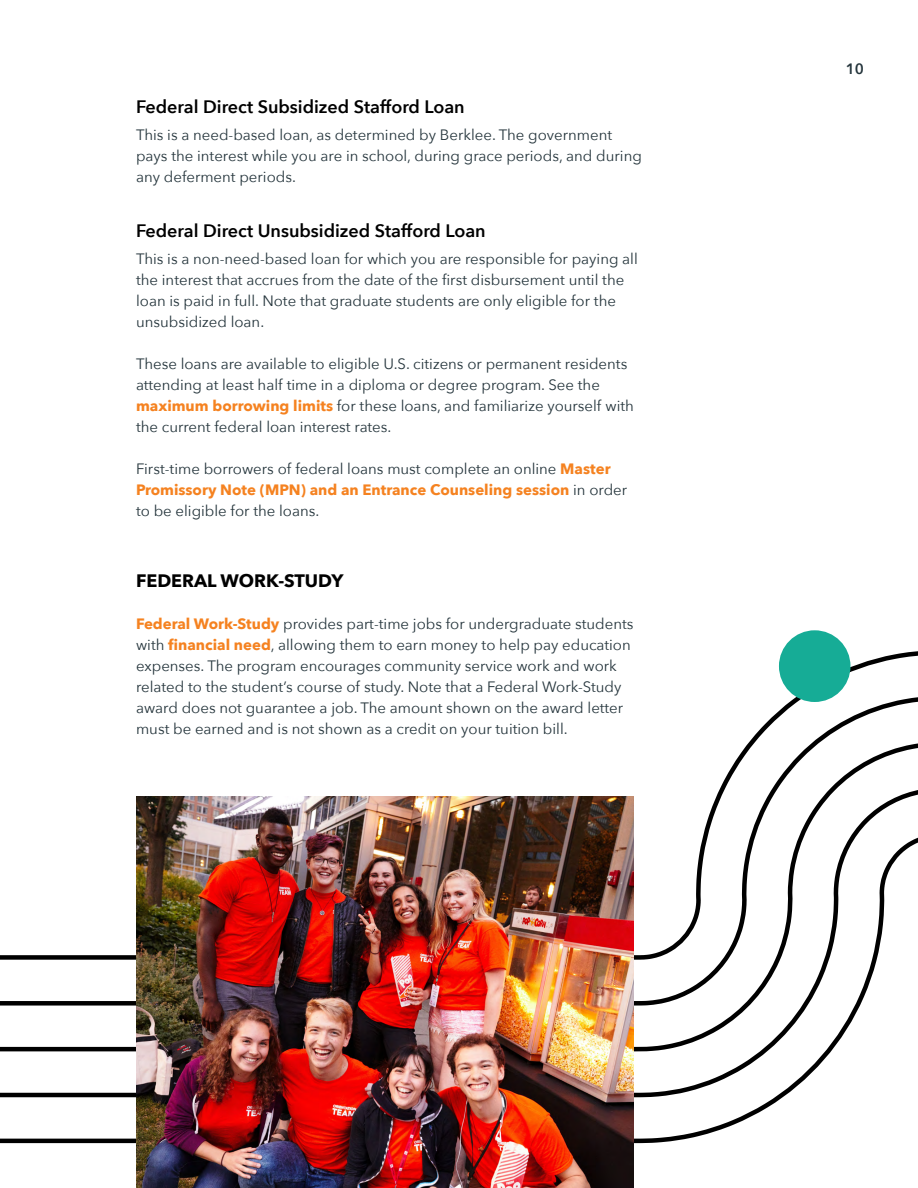
<style>
.page{position:relative;width:918px;height:1188px;background:#fff}
.page>*{position:absolute;margin:0;border:0;box-sizing:border-box;transform-origin:0 0}
.t1{font:600 18px "Avenir Next";color:#000}
.t2{font:700 18px "Avenir Next";color:#000}
.t3{font:15px/21px "Avenir Next";color:#25353c}
.t4{font:600 15px "Avenir Next";color:#25353c}
.s1{font-weight:700;color:#f58220}
</style>
<div class="page">
<svg style="left:0;top:630px;width:918px;height:514px"></svg>
<img style="left:136px;top:796px;width:498px;height:392px">
<div style="left:779px;top:630px;width:71px;height:72px;background:#16ac96;border-radius:50%"></div>
<p class="t1" style="left:136px;top:91px;width:330px">Federal Direct Subsidized Stafford Loan</p>
<p class="t3" style="left:136px;top:123px;width:507px">This is a need-based loan, as determined by Berklee. The government pays the interest while you are in school, during grace periods, and during any deferment periods.</p>
<p class="t1" style="left:136px;top:215px;width:351px">Federal Direct Unsubsidized Stafford Loan</p>
<p class="t3" style="left:136px;top:248px;width:503px">This is a non-need-based loan for which you are responsible for paying all the interest that accrues from the date of the first disbursement until the loan is paid in full. Note that graduate students are only eligible for the unsubsidized loan.</p>
<p class="t3" style="left:136px;top:353px;width:499px">These loans are available to eligible U.S. citizens or permanent residents attending at least half time in a diploma or degree program. See the <span class="s1">maximum borrowing limits</span> for these loans, and familiarize yourself with the current federal loan interest rates.</p>
<p class="t3" style="left:136px;top:458px;width:493px">First-time borrowers of federal loans must complete an online <span class="s1">Master<br>Promissory Note (MPN) and an Entrance Counseling session</span> in order to be eligible for the loans.</p>
<p class="t2" style="left:136px;top:565px;width:209px">FEDERAL WORK-STUDY</p>
<p class="t3" style="left:136px;top:612px;width:499px"><span class="s1">Federal Work-Study</span> provides part-time jobs for undergraduate students with <span class="s1">financial need</span>, allowing them to earn money to help pay education expenses. The program encourages community service work and work related to the student’s course of study. Note that a Federal Work-Study award does not guarantee a job. The amount shown on the award letter must be earned and is not shown as a credit on your tuition bill.</p>
<p class="t4" style="left:846px;top:55px;width:20px">10</p>
</div>
